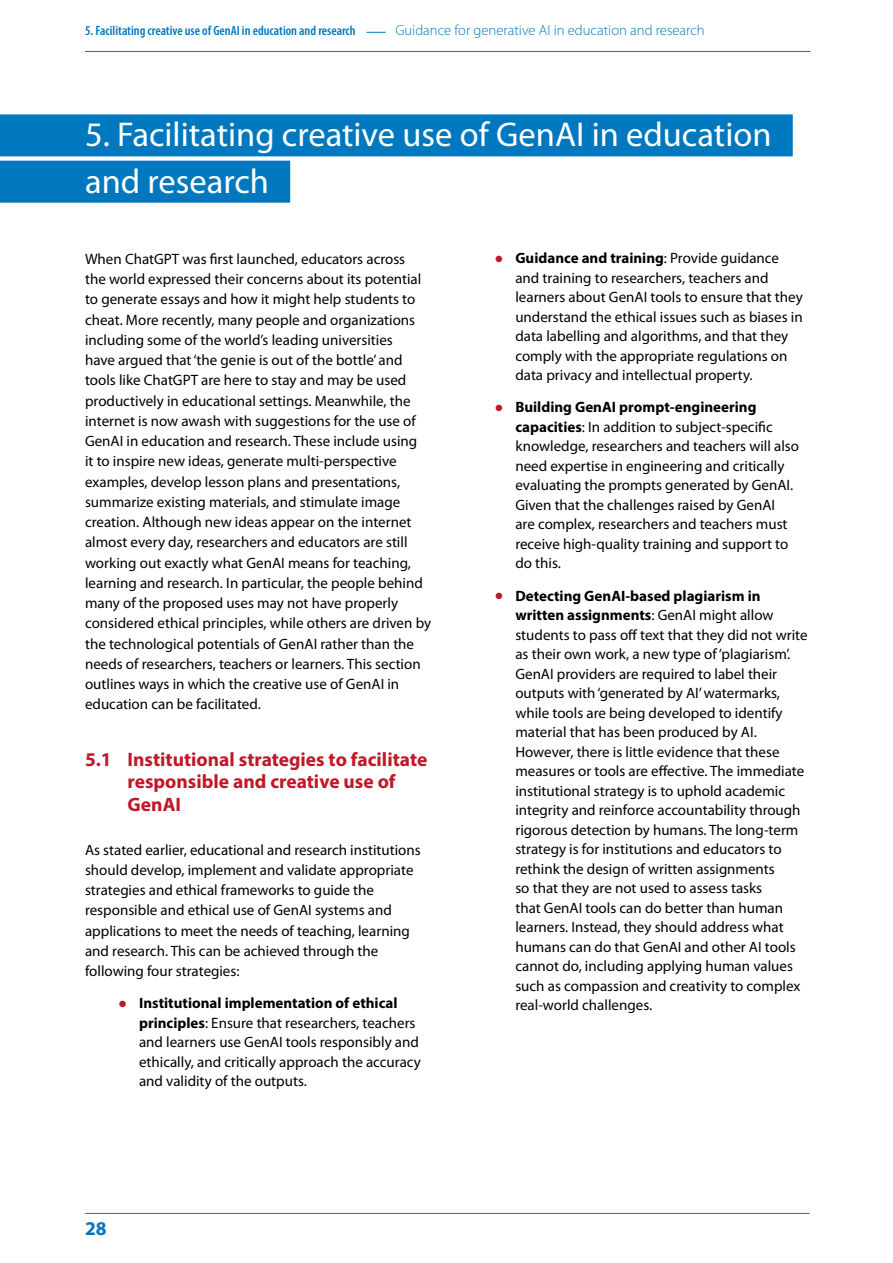
<style>
.page{position:relative;width:893px;height:1263px;background:#fff}
.page>*{position:absolute;margin:0;border:0;box-sizing:border-box;transform-origin:0 0}
.t1{font:34.5px/46.2px "Myriad Pro";color:#fff}
.t2{font:700 19.5px/22.5px "Myriad Pro";color:#c11728}
.t3{font:700 19.5px "Myriad Pro";color:#0078bf}
.t4{font:15px/19.5px "Myriad Pro";color:#000}
.t5{font:300 14.7px "Myriad Pro";color:#0078bf}
.t6{font:600 condensed 13.5px "Myriad Pro";color:#0078bf}
.s1{color:#c11728}
.s2{font-weight:700}
</style>
<div class="page">
<hr style="left:85px;top:1213px;width:725px;height:1px;background:#0078bf">
<div style="left:0;top:114px;width:793px;height:42px;background:#0078bf"></div>
<div style="left:0;top:161px;width:290px;height:42px;background:#0078bf"></div>
<hr style="left:85px;top:51px;width:726px;height:1px;background:#0078bf">
<svg style="left:367px;top:32px;width:19px;height:1px"></svg>
<p class="t6" style="left:85px;top:23px;width:272px">5. Facilitating creative use of GenAI in education and research</p>
<p class="t5" style="left:395px;top:22px;width:311px">Guidance for generative AI in education and research</p>
<h1 class="t1" style="left:85px;top:111px;width:688px">5. Facilitating creative use of GenAI in education and research</h1>
<p class="t4" style="left:85px;top:248px;width:348px;line-height:20.2px">When ChatGPT was first launched, educators across<br>the world expressed their concerns about its potential to generate essays and how it might help students to cheat. More recently, many people and organizations including some of the world’s leading universities<br>have argued that ‘the genie is out of the bottle’ and tools like ChatGPT are here to stay and may be used productively in educational settings. Meanwhile, the internet is now awash with suggestions for the use of GenAI in education and research. These include using<br>it to inspire new ideas, generate multi-perspective examples, develop lesson plans and presentations, summarize existing materials, and stimulate image creation. Although new ideas appear on the internet almost every day, researchers and educators are still working out exactly what GenAI means for teaching, learning and research. In particular, the people behind many of the proposed uses may not have properly considered ethical principles, while others are driven by the technological potentials of GenAI rather than the needs of researchers, teachers or learners. This section outlines ways in which the creative use of GenAI in education can be facilitated.</p>
<h2 class="t2" style="left:128px;top:747px;width:301px;text-indent:-43px">5.1 Institutional strategies to facilitate responsible and creative use of<br>GenAI</h2>
<p class="t4" style="left:85px;top:839px;width:337px;line-height:20.2px">As stated earlier, educational and research institutions should develop, implement and validate appropriate strategies and ethical frameworks to guide the responsible and ethical use of GenAI systems and applications to meet the needs of teaching, learning and research. This can be achieved through the following four strategies:</p>
<p class="t4" style="left:139px;top:993px;width:283px;text-indent:-20px"><span class="s1">●</span> <span class="s2">Institutional implementation of ethical principles</span>: Ensure that researchers, teachers and learners use GenAI tools responsibly and ethically, and critically approach the accuracy and validity of the outputs.</p>
<h2 class="t3" style="left:85px;top:1216px;width:23px">28</h2>
<p class="t4" style="left:515px;top:248px;width:289px;text-indent:-20px"><span class="s1">●</span> <span class="s2">Guidance and training</span>: Provide guidance and training to researchers, teachers and learners about GenAI tools to ensure that they understand the ethical issues such as biases in data labelling and algorithms, and that they comply with the appropriate regulations on data privacy and intellectual property.</p>
<p class="t4" style="left:515px;top:397px;width:285px;text-indent:-20px"><span class="s1">●</span> <span class="s2">Building GenAI prompt-engineering capacities</span>: In addition to subject-specific knowledge, researchers and teachers will also need expertise in engineering and critically evaluating the prompts generated by GenAI.<br>Given that the challenges raised by GenAI<br>are complex, researchers and teachers must receive high-quality training and support to do this.</p>
<p class="t4" style="left:515px;top:586px;width:294px;text-indent:-20px"><span class="s1">●</span> <span class="s2">Detecting GenAI-based plagiarism in written assignments</span>: GenAI might allow students to pass off text that they did not write as their own work, a new type of ‘plagiarism’.<br>GenAI providers are required to label their outputs with ‘generated by AI’ watermarks, while tools are being developed to identify material that has been produced by AI.<br>However, there is little evidence that these measures or tools are effective. The immediate institutional strategy is to uphold academic integrity and reinforce accountability through rigorous detection by humans. The long-term strategy is for institutions and educators to rethink the design of written assignments<br>so that they are not used to assess tasks<br>that GenAI tools can do better than human learners. Instead, they should address what humans can do that GenAI and other AI tools cannot do, including applying human values such as compassion and creativity to complex real-world challenges.</p>
</div>
